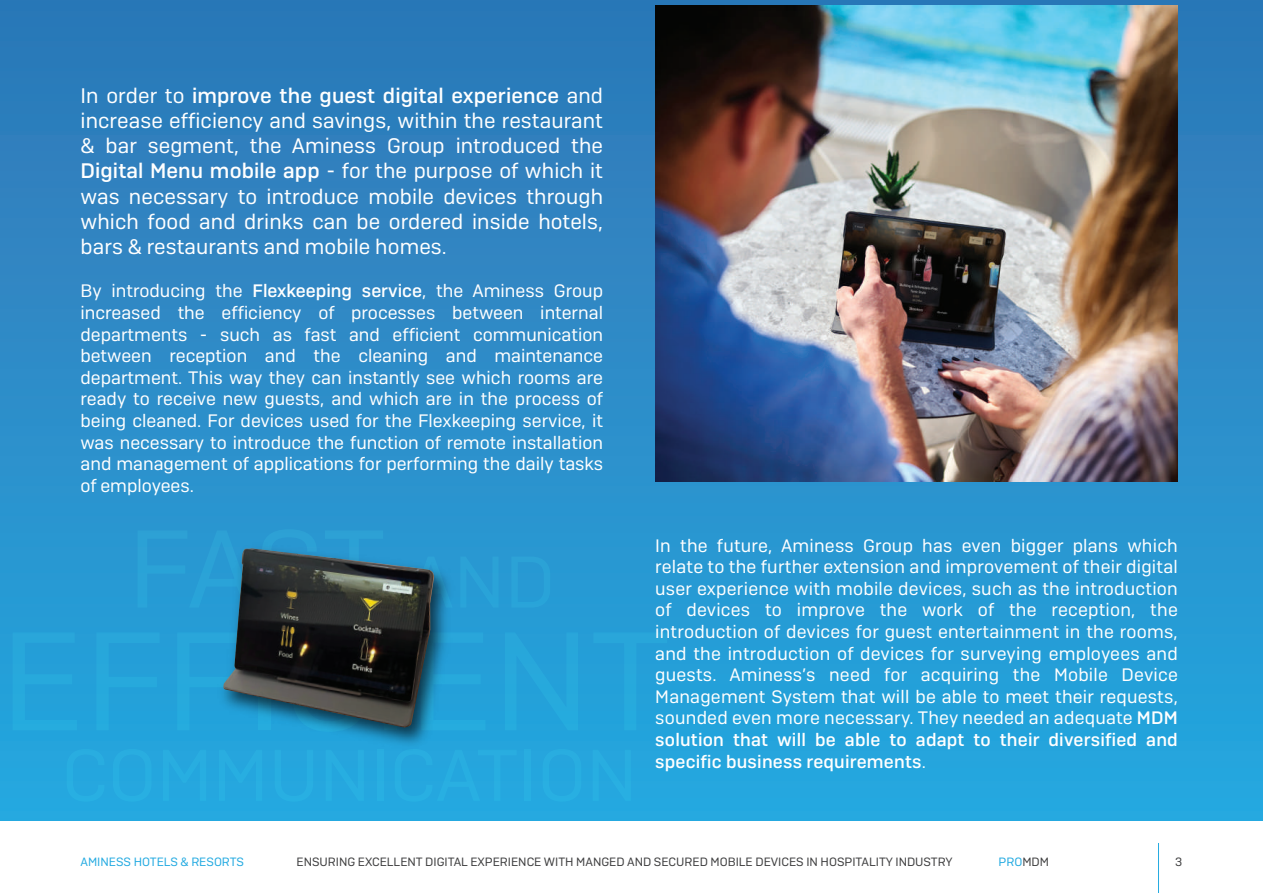
<style>
.page{position:relative;width:1263px;height:893px;background:#fff}
.page>*{position:absolute;margin:0;border:0;box-sizing:border-box;transform-origin:0 0}
.t1{font:21px/25.2px "Camber";letter-spacing:.005em;color:#fff;text-align:justify}
.t2{font:18px/21.6px "Camber";color:#fff;text-align:justify}
.t3{font:12px "Camber";color:#3e3e3f}
.t4{font:12px "Camber";color:#24aae1}
.s1{font-weight:500}
.s2{color:#3e3e3f}
</style>
<div class="page">
<div style="left:0;top:0;width:1263px;height:821px;background:linear-gradient(to bottom,#3076b6,#25a8e0)"></div>
<hr style="left:1158px;top:843px;width:1px;height:50px;background:#24aae1">
<img style="left:655px;top:6px;width:523px;height:476px">
<img style="left:211px;top:539px;width:247px;height:216px">
<img style="left:222px;top:548px;width:213px;height:179px">
<p class="t1" style="left:80px;top:83px;width:524px">In order to <span class="s1">improve the guest digital experience</span> and increase efficiency and savings, within the restaurant &amp; bar segment, the Aminess Group introduced the <span class="s1">Digital Menu mobile app</span> - for the purpose of which it was necessary to introduce mobile devices through which food and drinks can be ordered inside hotels, bars &amp; restaurants and mobile homes.</p>
<p class="t2" style="left:80px;top:280px;width:524px">By introducing the <span class="s1">Flexkeeping service</span>, the Aminess Group increased the efficiency of processes between internal departments - such as fast and efficient communication between reception and the cleaning and maintenance department. This way they can instantly see which rooms are ready to receive new guests, and which are in the process of being cleaned. For devices used for the Flexkeeping service, it was necessary to introduce the function of remote installation and management of applications for performing the daily tasks of employees.</p>
<p class="t2" style="left:655px;top:534px;width:524px">In the future, Aminess Group has even bigger plans which relate to the further extension and improvement of their digital user experience with mobile devices, such as the introduction of devices to improve the work of the reception, the introduction of devices for guest entertainment in the rooms, and the introduction of devices for surveying employees and guests. Aminess’s need for acquiring the Mobile Device Management System that will be able to meet their requests, sounded even more necessary. They needed an adequate <span class="s1">MDM solution that will be able to adapt to their diversified and specific business requirements</span>.</p>
<p class="t4" style="left:80px;top:854px;width:165px">AMINESS HOTELS &amp; RESORTS</p>
<p class="t3" style="left:296px;top:854px;width:658px">ENSURING EXCELLENT DIGITAL EXPERIENCE WITH MANGED AND SECURED MOBILE DEVICES IN HOSPITALITY INDUSTRY</p>
<p class="t4" style="left:998px;top:854px;width:52px">PRO<span class="s2">MDM</span></p>
<p class="t3" style="left:1175px;top:854px;width:9px">3</p>
</div>
